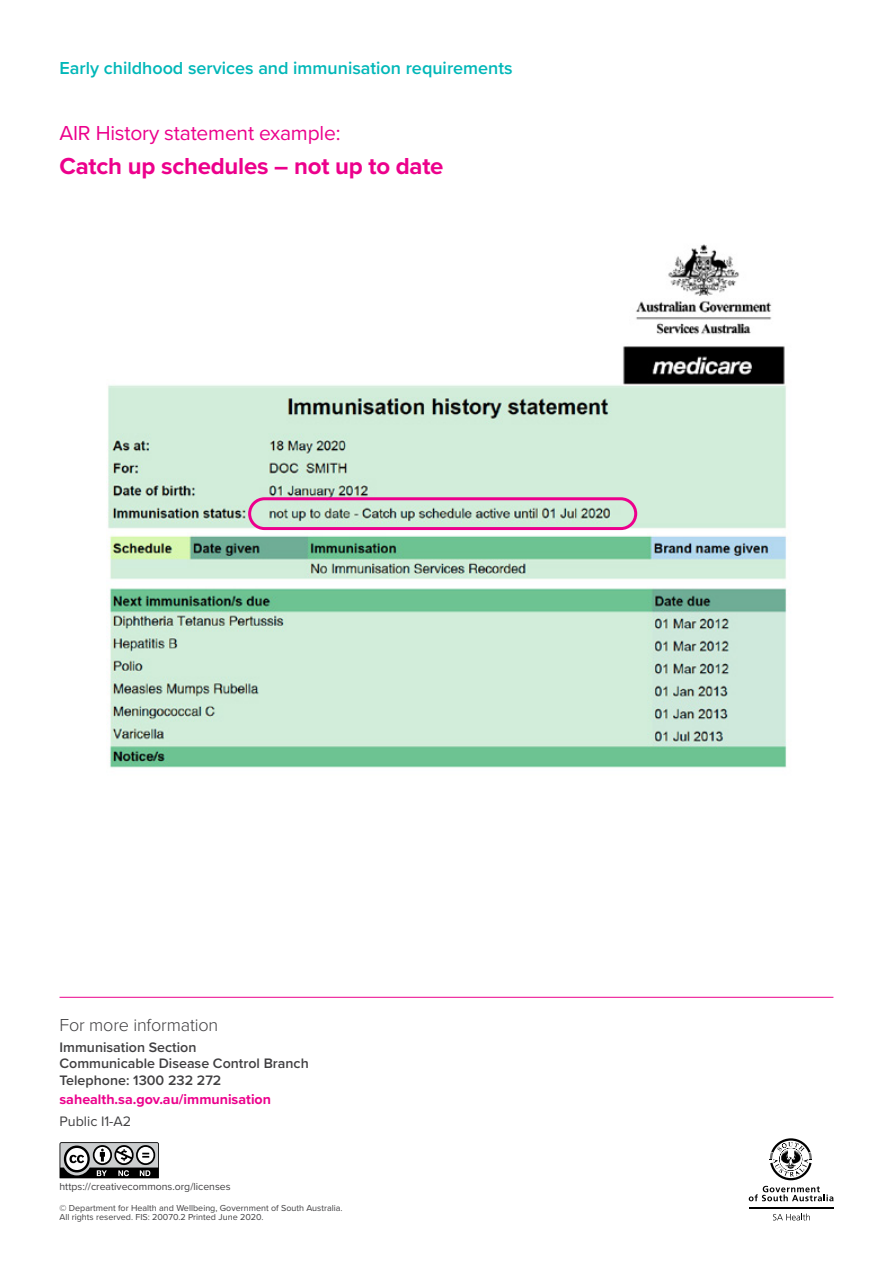
<style>
.page{position:relative;width:893px;height:1263px;background:#fff}
.page>*{position:absolute;margin:0;border:0;box-sizing:border-box;transform-origin:0 0}
.t1{font:700 24px "Proxima Nova";letter-spacing:-.01em;color:#ec008c}
.t2{font:21px "Proxima Nova";letter-spacing:-.01em;color:#ec008c}
.t3{font:600 18px "Proxima Nova";color:#00b7b8}
.t4{font:300 18px "Proxima Nova";letter-spacing:-.01em;color:#414042}
.t5{font:600 14.25px/16.5px "Proxima Nova";color:#414042}
.t6{font:700 14.25px "Proxima Nova";color:#ec008c}
.t7{font:14.25px "Proxima Nova";color:#414042}
.t8{font:10.5px "Proxima Nova";color:#414042}
.t9{font:9px/9.8px "Proxima Nova";color:#414042}
</style>
<div class="page">
<svg style="left:773px;top:1213px;width:37px;height:7px"></svg>
<hr style="left:749px;top:1207px;width:84px;height:2px;background:#000">
<svg style="left:749px;top:1186px;width:84px;height:15px"></svg>
<svg style="left:770px;top:1138px;width:42px;height:42px"></svg>
<svg style="left:60px;top:1142px;width:99px;height:36px"></svg>
<hr style="left:60px;top:997px;width:773px;height:1px;background:#ec008c">
<img style="left:108px;top:244px;width:679px;height:524px">
<div style="left:248px;top:497px;width:389px;height:33px;border:3px solid #ec008c;border-radius:15px"></div>
<h3 class="t3" style="left:60px;top:54px;width:455px">Early childhood services and immunisation requirements</h3>
<h2 class="t2" style="left:60px;top:117px;width:282px">AIR History statement example:</h2>
<h1 class="t1" style="left:60px;top:148px;width:385px">Catch up schedules – not up to date</h1>
<h3 class="t4" style="left:60px;top:1011px;width:160px">For more information</h3>
<h3 class="t5" style="left:60px;top:1038px;width:251px">Immunisation Section<br>Communicable Disease Control Branch<br>Telephone: 1300 232 272</h3>
<h3 class="t6" style="left:60px;top:1089px;width:213px">sahealth.sa.gov.au/immunisation</h3>
<h3 class="t7" style="left:60px;top:1110px;width:73px">Public I1-A2</h3>
<p class="t8" style="left:60px;top:1179px;width:173px">https://creativecommons.org/licenses</p>
<p class="t9" style="left:60px;top:1202px;width:285px">© Department for Health and Wellbeing, Government of South Australia.<br>All rights reserved. FIS: 20070.2 Printed June 2020.</p>
</div>
